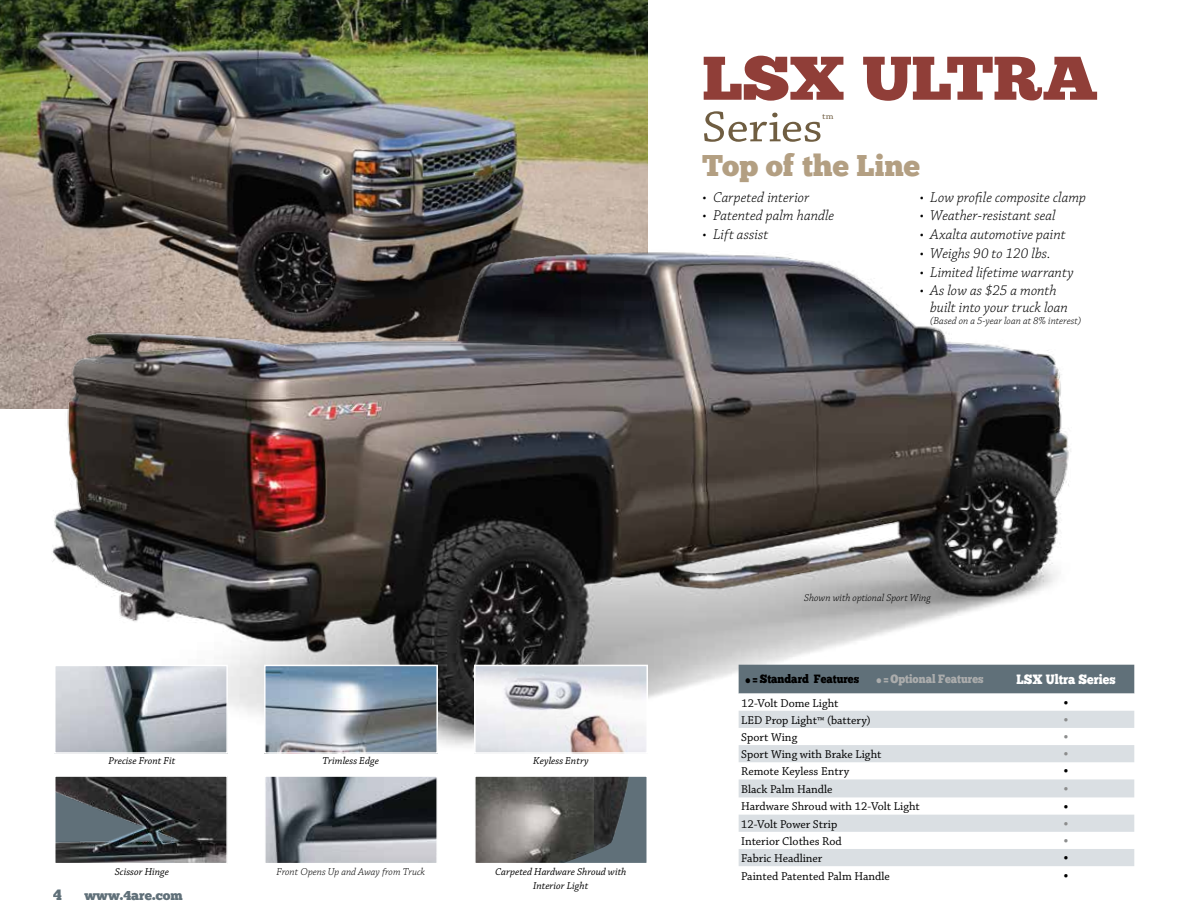
<style>
.page{position:relative;width:1188px;height:918px;background:#fff}
.page>*{position:absolute;margin:0;border:0;box-sizing:border-box;transform-origin:0 0}
.t1{font:61.5px "Chunk Five";letter-spacing:-.015em;color:#903e38;scale:1.1 1}
.t2{font:45.45px "Chaparral Pro";letter-spacing:-.005em;color:#6f5d41;scale:1.1 1}
.t3{font:30px "Chunk Five";color:#b39f82}
.t4{font:16.5px "Chaparral Pro";color:#8c8d8d}
.t5{font:16.5px "Chaparral Pro";color:#000}
.t6{font:italic 300 15px/16.5px "Chaparral Pro";color:#000}
.t7{font:15px "Chunk Five";color:#607079}
.t8{font:13.5px "Chunk Five";color:#fff;scale:.9 1}
.t9{font:13.5px "Chunk Five";color:#607079}
.t10{font:12px "Chaparral Pro";color:#000}
.t11{font:12px "Chunk Five";color:#000;scale:.89 1}
.t12{font:italic 10.5px/13.5px "Chaparral Pro";color:#000;text-align:center}
.t13{font:italic 300 10.5px "Chaparral Pro";color:#000}
.t14{font:8.7px "Chaparral Pro";color:#6f5d41;scale:1.1 1}
.s1{font-size:22.5px}
.s2{font-size:22.5px;color:#abacac}
.s3{color:#abacac}
</style>
<div class="page">
<img style="left:0;top:0;width:648px;height:190px">
<img style="left:0;top:190px;width:1129px;height:607px">
<div style="left:475px;top:776px;width:172px;height:88px;background:#607079"></div>
<img style="left:477px;top:778px;width:152px;height:83px">
<div style="left:474px;top:775px;width:174px;height:89px;border:2px solid #fff"></div>
<img style="left:477px;top:668px;width:168px;height:83px">
<div style="left:474px;top:665px;width:174px;height:89px;border:2px solid #fff"></div>
<img style="left:267px;top:778px;width:168px;height:83px">
<div style="left:264px;top:775px;width:174px;height:89px;border:2px solid #fff"></div>
<img style="left:267px;top:668px;width:168px;height:83px">
<div style="left:264px;top:665px;width:174px;height:89px;border:2px solid #fff"></div>
<img style="left:57px;top:778px;width:168px;height:83px">
<div style="left:54px;top:775px;width:174px;height:89px;border:2px solid #fff"></div>
<img style="left:57px;top:668px;width:168px;height:83px">
<div style="left:54px;top:665px;width:174px;height:89px;border:2px solid #fff"></div>
<div style="left:739px;top:665px;width:395px;height:29px;background:#607079"></div>
<svg style="left:739px;top:694px;width:390px;height:17px"></svg>
<svg style="left:739px;top:711px;width:395px;height:155px;fill:#dadfe3"></svg>
<h1 class="t1" style="left:702px;top:42px;width:362px">LSX ULTRA</h1>
<h2 class="t2" style="left:702px;top:102px;width:111px">Series</h2>
<p class="t14" style="left:822px;top:112px;width:12px">tm</p>
<h3 class="t3" style="left:702px;top:148px;width:219px">Top of the Line</h3>
<p class="t6" style="left:703px;top:189px;width:108px">• Carpeted interior</p>
<p class="t6" style="left:703px;top:208px;width:133px">• Patented palm handle</p>
<p class="t6" style="left:703px;top:227px;width:67px">• Lift assist</p>
<p class="t6" style="left:920px;top:189px;width:168px">• Low profile composite clamp</p>
<p class="t6" style="left:920px;top:208px;width:138px">• Weather-resistant seal</p>
<p class="t6" style="left:920px;top:227px;width:147px">• Axalta automotive paint</p>
<p class="t6" style="left:920px;top:246px;width:132px">• Weighs 90 to 120 lbs.</p>
<p class="t6" style="left:920px;top:264px;width:155px">• Limited lifetime warranty</p>
<p class="t6" style="left:930px;top:283px;width:139px;text-indent:-10px">• As low as $25 a month built into your truck loan</p>
<p class="t13" style="left:930px;top:315px;width:153px">(Based on a 5-year loan at 8% interest)</p>
<p class="t12" style="left:108px;top:755px;width:68px">Precise Front Fit</p>
<p class="t12" style="left:115px;top:865px;width:56px">Scissor Hinge</p>
<p class="t7" style="left:53px;top:886px;width:10px">4</p>
<p class="t9" style="left:85px;top:888px;width:100px">www.4are.com</p>
<p class="t12" style="left:323px;top:755px;width:58px">Trimless Edge</p>
<p class="t13" style="left:276px;top:866px;width:150px">Front Opens Up and Away from Truck</p>
<p class="t12" style="left:533px;top:755px;width:57px">Keyless Entry</p>
<p class="t12" style="left:495px;top:865px;width:133px">Carpeted Hardware Shroud with<br>Interior Light</p>
<p class="t13" style="left:804px;top:592px;width:128px">Shown with optional Sport Wing</p>
<p class="t11" style="left:745px;top:672px;width:270px"><span class="s1">•</span> = Standard Features <span class="s2">•</span><span class="s3">= Optional Features</span></p>
<p class="t8" style="left:1017px;top:671px;width:111px">LSX Ultra Series</p>
<p class="t10" style="left:741px;top:696px;width:99px">12-Volt Dome Light</p>
<h3 class="t5" style="left:1064px;top:692px;width:7px">•</h3>
<p class="t10" style="left:741px;top:713px;width:131px">LED Prop Light™ (battery)</p>
<h3 class="t4" style="left:1064px;top:710px;width:7px">•</h3>
<p class="t10" style="left:741px;top:731px;width:58px">Sport Wing</p>
<h3 class="t4" style="left:1064px;top:727px;width:7px">•</h3>
<p class="t10" style="left:741px;top:748px;width:142px">Sport Wing with Brake Light</p>
<h3 class="t4" style="left:1064px;top:744px;width:7px">•</h3>
<p class="t10" style="left:741px;top:765px;width:110px">Remote Keyless Entry</p>
<h3 class="t5" style="left:1064px;top:761px;width:7px">•</h3>
<p class="t10" style="left:741px;top:782px;width:93px">Black Palm Handle</p>
<h3 class="t4" style="left:1064px;top:779px;width:7px">•</h3>
<p class="t10" style="left:741px;top:800px;width:180px">Hardware Shroud with 12-Volt Light</p>
<h3 class="t5" style="left:1064px;top:796px;width:7px">•</h3>
<p class="t10" style="left:741px;top:817px;width:98px">12-Volt Power Strip</p>
<h3 class="t4" style="left:1064px;top:813px;width:7px">•</h3>
<p class="t10" style="left:741px;top:834px;width:102px">Interior Clothes Rod</p>
<h3 class="t4" style="left:1064px;top:831px;width:7px">•</h3>
<p class="t10" style="left:741px;top:852px;width:83px">Fabric Headliner</p>
<h3 class="t5" style="left:1064px;top:848px;width:7px">•</h3>
<p class="t10" style="left:741px;top:869px;width:150px">Painted Patented Palm Handle</p>
<h3 class="t5" style="left:1064px;top:865px;width:7px">•</h3>
</div>
